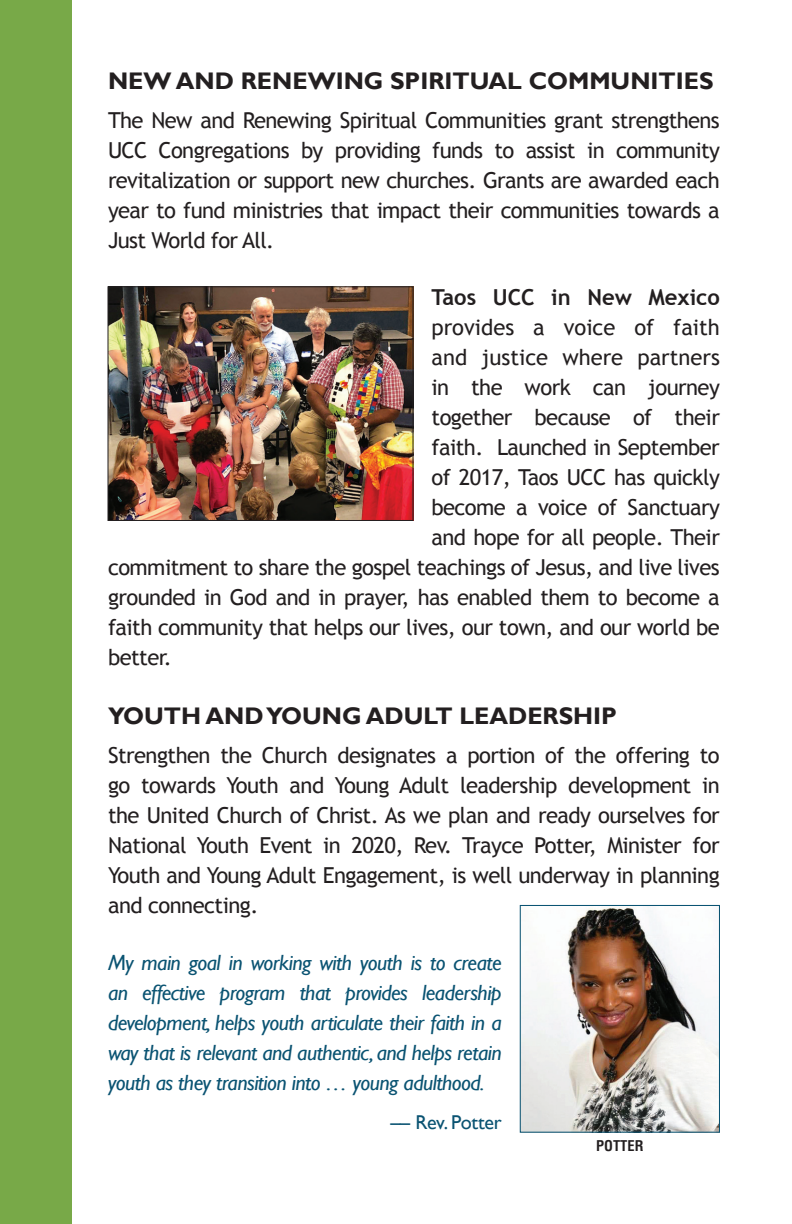
<style>
.page{position:relative;width:792px;height:1224px;background:#fff}
.page>*{position:absolute;margin:0;border:0;box-sizing:border-box;transform-origin:0 0}
.t1{font:700 24px "Gill Sans";color:#231f20}
.t2{font:22px/30px "Trebuchet MS";letter-spacing:-.025em;color:#231f20;text-align:justify}
.t3{font:italic 22px/30px "Gill Sans";letter-spacing:-.025em;color:#0a5372;text-align:justify}
.t4{font:22px "Trebuchet MS";color:#231f20}
.t5{font:700 22px "Trebuchet MS";color:#231f20}
.t6{font:20px "Gill Sans";letter-spacing:-.01em;color:#0a5372}
.t7{font:700 condensed 14.4px "Helvetica LT Std";color:#231f20}
</style>
<div class="page">
<div style="left:0;top:0;width:72px;height:1224px;background:#78a948"></div>
<img style="left:522px;top:907px;width:196px;height:224px">
<div style="left:520px;top:905px;width:200px;height:228px;border:1px solid #0a5372"></div>
<img style="left:110px;top:288px;width:302px;height:231px">
<div style="left:108px;top:286px;width:306px;height:235px;border:1px solid #231f20"></div>
<p class="t1" style="left:108px;top:66px;width:607px">NEW AND RENEWING SPIRITUAL COMMUNITIES</p>
<p class="t2" style="left:108px;top:105px;width:613px">The New and Renewing Spiritual Communities grant strengthens UCC Congregations by providing funds to assist in community revitalization or support new churches. Grants are awarded each year to fund ministries that impact their communities towards a Just World for All.</p>
<p class="t5" style="left:432px;top:283px;width:290px">Taos UCC in New Mexico</p>
<p class="t4" style="left:432px;top:314px;width:290px">provides a voice of faith</p>
<p class="t4" style="left:432px;top:344px;width:290px">and justice where partners</p>
<p class="t2" style="left:432px;top:372px;width:290px">in the work can journey</p>
<p class="t2" style="left:432px;top:402px;width:290px">together because of their</p>
<p class="t2" style="left:432px;top:432px;width:290px">faith. Launched in September</p>
<p class="t2" style="left:432px;top:462px;width:290px">of 2017, Taos UCC has quickly</p>
<p class="t2" style="left:432px;top:492px;width:290px">become a voice of Sanctuary</p>
<p class="t2" style="left:432px;top:522px;width:290px">and hope for all people. Their</p>
<p class="t2" style="left:108px;top:552px;width:613px">commitment to share the gospel teachings of Jesus, and live lives</p>
<p class="t2" style="left:108px;top:582px;width:613px">grounded in God and in prayer, has enabled them to become a</p>
<p class="t2" style="left:108px;top:612px;width:613px">faith community that helps our lives, our town, and our world be</p>
<p class="t2" style="left:108px;top:642px;width:66px">better.</p>
<p class="t1" style="left:108px;top:701px;width:511px">YOUTH AND YOUNG ADULT LEADERSHIP</p>
<p class="t2" style="left:108px;top:740px;width:613px">Strengthen the Church designates a portion of the offering to go towards Youth and Young Adult leadership development in the United Church of Christ. As we plan and ready ourselves for National Youth Event in 2020, Rev. Trayce Potter, Minister for Youth and Young Adult Engagement, is well underway in planning and connecting.</p>
<p class="t3" style="left:108px;top:948px;width:395px">My main goal in working with youth is to create an effective program that provides leadership development, helps youth articulate their faith in a way that is relevant and authentic, and helps retain youth as they transition into … young adulthood.</p>
<p class="t6" style="left:390px;top:1110px;width:113px">–– Rev. Potter</p>
<p class="t7" style="left:596px;top:1137px;width:49px">POTTER</p>
</div>
